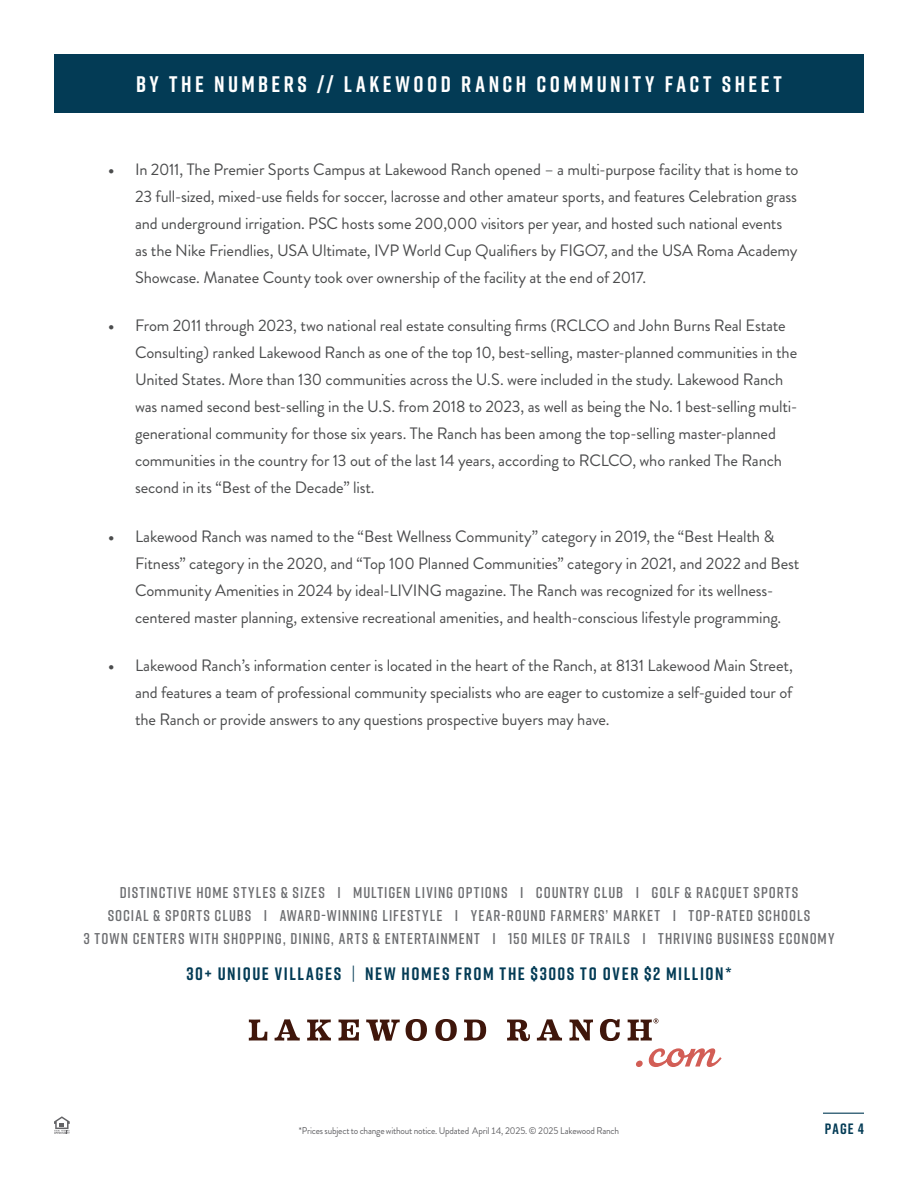
<style>
.page{position:relative;width:918px;height:1188px;background:#fff}
.page>*{position:absolute;margin:0;border:0;box-sizing:border-box;transform-origin:0 0}
.t1{font:700 22.5px "Rift";letter-spacing:.155em;color:#fff}
.t2{font:700 18px "Rift";letter-spacing:.085em;color:#033b55}
.t3{font:16.5px/27px "Brandon Grotesque";letter-spacing:-.01em;color:#4b4c4d}
.t4{font:600 15.6px/23px "Rift";letter-spacing:.065em;color:#6c6d70;text-align:center}
.t5{font:700 15px "Rift";color:#033b55}
.t6{font:9.75px "Brandon Grotesque";letter-spacing:-.02em;color:#636366;scale:.96 1}
.s1{font-weight:700}
.s2{font-weight:400}
</style>
<div class="page">
<hr style="left:823px;top:1113px;width:41px;height:1px;background:#033b55">
<div style="left:54px;top:54px;width:810px;height:58px;background:#033b55"></div>
<svg style="left:54px;top:1116px;width:16px;height:18px"></svg>
<svg style="left:249px;top:1020px;width:18px;height:21px"></svg>
<svg style="left:275px;top:1019px;width:25px;height:22px"></svg>
<svg style="left:307px;top:1020px;width:24px;height:21px"></svg>
<svg style="left:339px;top:1019px;width:20px;height:22px"></svg>
<svg style="left:366px;top:1020px;width:34px;height:21px"></svg>
<svg style="left:406px;top:1019px;width:21px;height:22px"></svg>
<svg style="left:435px;top:1019px;width:22px;height:22px"></svg>
<svg style="left:464px;top:1020px;width:22px;height:21px"></svg>
<svg style="left:507px;top:1020px;width:23px;height:21px"></svg>
<svg style="left:537px;top:1019px;width:25px;height:22px"></svg>
<svg style="left:569px;top:1020px;width:24px;height:21px"></svg>
<svg style="left:600px;top:1019px;width:20px;height:22px"></svg>
<svg style="left:628px;top:1018px;width:30px;height:23px"></svg>
<svg style="left:636px;top:1048px;width:86px;height:19px"></svg>
<p class="t1" style="left:136px;top:68px;width:647px">BY THE NUMBERS // LAKEWOOD RANCH COMMUNITY FACT SHEET</p>
<p class="t3" style="left:135px;top:156px;width:665px;text-indent:-27px"><span class="s1">•</span> In 2011, The Premier Sports Campus at Lakewood Ranch opened – a multi-purpose facility that is home to 23 full-sized, mixed-use fields for soccer, lacrosse and other amateur sports, and features Celebration grass and underground irrigation. PSC hosts some 200,000 visitors per year, and hosted such national events as the Nike Friendlies, USA Ultimate, IVP World Cup Qualifiers by FIGO7, and the USA Roma Academy Showcase. Manatee County took over ownership of the facility at the end of 2017.</p>
<p class="t3" style="left:135px;top:312px;width:664px;text-indent:-27px"><span class="s1">•</span> From 2011 through 2023, two national real estate consulting firms (RCLCO and John Burns Real Estate Consulting) ranked Lakewood Ranch as one of the top 10, best-selling, master-planned communities in the United States. More than 130 communities across the U.S. were included in the study. Lakewood Ranch was named second best-selling in the U.S. from 2018 to 2023, as well as being the No. 1 best-selling multi&shy;generational community for those six years. The Ranch has been among the top-selling master-planned communities in the country for 13 out of the last 14 years, according to RCLCO, who ranked The Ranch second in its “Best of the Decade” list.</p>
<p class="t3" style="left:135px;top:523px;width:666px;text-indent:-27px"><span class="s1">•</span> Lakewood Ranch was named to the “Best Wellness Community” category in 2019, the “Best Health &amp; Fitness” category in the 2020, and “Top 100 Planned Communities” category in 2021, and 2022 and Best Community Amenities in 2024 by ideal-LIVING magazine. The Ranch was recognized for its wellness&shy;centered master planning, extensive recreational amenities, and health-conscious lifestyle programming.</p>
<p class="t3" style="left:135px;top:652px;width:659px;text-align:justify;text-indent:-27px"><span class="s1">•</span> Lakewood Ranch’s information center is located in the heart of the Ranch, at 8131 Lakewood Main Street, and features a team of professional community specialists who are eager to customize a self-guided tour of the Ranch or provide answers to any questions prospective buyers may have.</p>
<p class="t4" style="left:83px;top:881px;width:753px">DISTINCTIVE HOME STYLES &amp; SIZES I MULTIGEN LIVING OPTIONS I COUNTRY CLUB I GOLF &amp; RACQUET SPORTS<br>SOCIAL &amp; SPORTS CLUBS I AWARD-WINNING LIFESTYLE I YEAR-ROUND FARMERS’ MARKET I TOP-RATED SCHOOLS<br>3 TOWN CENTERS WITH SHOPPING, DINING, ARTS &amp; ENTERTAINMENT I 150 MILES OF TRAILS I THRIVING BUSINESS ECONOMY</p>
<p class="t2" style="left:187px;top:961px;width:546px">30+ UNIQUE VILLAGES <span class="s2">|</span> NEW HOMES FROM THE $300S TO OVER $2 MILLION*</p>
<p class="t6" style="left:299px;top:1124px;width:335px">*Prices subject to change without notice. Updated April 14, 2025. © 2025 Lakewood Ranch</p>
<p class="t5" style="left:825px;top:1118px;width:41px">PAGE 4</p>
</div>
